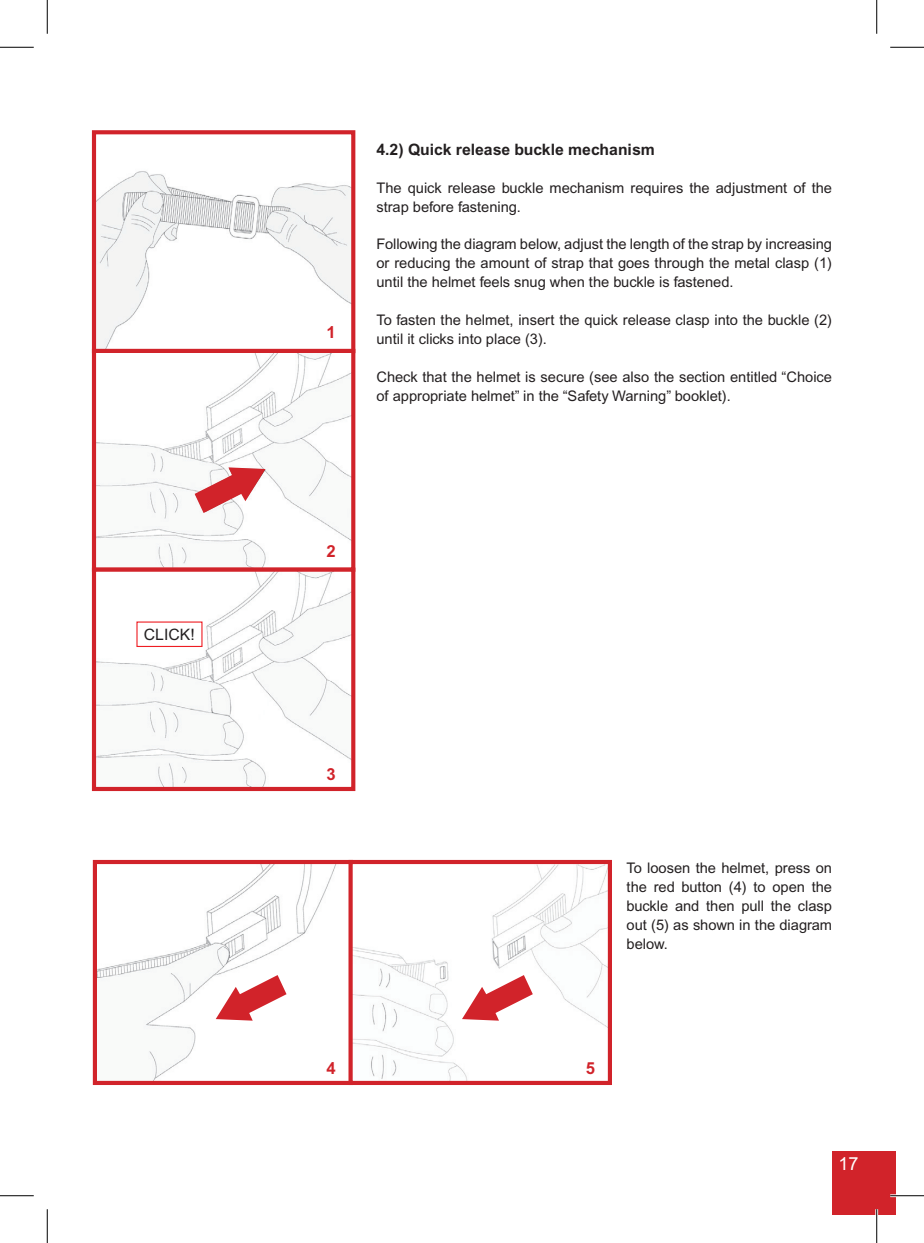
<style>
.page{position:relative;width:924px;height:1243px;background:#fff}
.page>*{position:absolute;margin:0;border:0;box-sizing:border-box;transform-origin:0 0}
.t1{font:18px "Arial";color:#fff}
.t2{font:700 16.65px "Arial";color:#d1232a}
.t3{font:700 15.75px "Arial";color:#231f20}
.t4{font:15.75px "Arial";color:#231f20}
.t5{font:14.62px/18.9px "Arial";color:#231f20}
</style>
<div class="page">
<div style="left:832px;top:1151px;width:64px;height:63px;background:#d1232a"></div>
<img style="left:97px;top:171px;width:253px;height:177px">
<div style="left:92px;top:130px;width:263px;height:223px;border:4px solid #d1232a"></div>
<img style="left:97px;top:354px;width:253px;height:213px">
<div style="left:92px;top:349px;width:263px;height:223px;border:4px solid #d1232a"></div>
<img style="left:97px;top:572px;width:253px;height:214px">
<div style="left:92px;top:567px;width:263px;height:224px;border:4px solid #d1232a"></div>
<img style="left:98px;top:865px;width:509px;height:215px">
<div style="left:93px;top:860px;width:260px;height:225px;border:4px solid #d1232a"></div>
<div style="left:348px;top:860px;width:264px;height:225px;border:4px solid #d1232a"></div>
<div style="left:137px;top:622px;width:65px;height:24px;background:#fff"></div>
<div style="left:136px;top:621px;width:66px;height:26px;border:1px solid #ee1d23"></div>
<svg style="left:195px;top:467px;width:70px;height:46px"></svg>
<svg style="left:216px;top:975px;width:70px;height:45px"></svg>
<svg style="left:462px;top:975px;width:71px;height:45px"></svg>
<hr style="left:890px;top:1194px;width:34px;height:3px;background:#fff">
<hr style="left:875px;top:1209px;width:3px;height:34px;background:#fff">
<hr style="left:0;top:47px;width:34px;height:1px;background:#000">
<hr style="left:890px;top:47px;width:34px;height:1px;background:#000">
<hr style="left:0;top:1195px;width:34px;height:1px;background:#000">
<hr style="left:890px;top:1195px;width:34px;height:1px;background:#000">
<hr style="left:47px;top:0;width:1px;height:34px;background:#000">
<hr style="left:47px;top:1209px;width:1px;height:34px;background:#000">
<hr style="left:876px;top:0;width:1px;height:34px;background:#000">
<hr style="left:876px;top:1209px;width:1px;height:34px;background:#000">
<p class="t4" style="left:144px;top:625px;width:52px">CLICK!</p>
<p class="t2" style="left:326px;top:322px;width:11px">1</p>
<p class="t3" style="left:376px;top:140px;width:280px">4.2) Quick release buckle mechanism</p>
<p class="t5" style="left:376px;top:178px;width:457px">The quick release buckle mechanism requires the adjustment of the strap before fastening.</p>
<p class="t5" style="left:376px;top:235px;width:457px;text-align:justify">Following the diagram below, adjust the length of the strap by increasing or reducing the amount of strap that goes through the metal clasp (1) until the helmet feels snug when the buckle is fastened.</p>
<p class="t5" style="left:376px;top:310px;width:457px">To fasten the helmet, insert the quick release clasp into the buckle (2) until it clicks into place (3).</p>
<p class="t5" style="left:376px;top:367px;width:457px">Check that the helmet is secure (see also the section entitled “Choice of appropriate helmet” in the “Safety Warning” booklet).</p>
<p class="t2" style="left:326px;top:541px;width:11px">2</p>
<p class="t2" style="left:326px;top:764px;width:11px">3</p>
<p class="t5" style="left:626px;top:859px;width:207px;text-align:justify">To loosen the helmet, press on the red button (4) to open the buckle and then pull the clasp out (5) as shown in the diagram below.</p>
<p class="t2" style="left:326px;top:1058px;width:11px">4</p>
<p class="t2" style="left:586px;top:1058px;width:11px">5</p>
<p class="t1" style="left:838px;top:1153px;width:22px">17</p>
</div>
